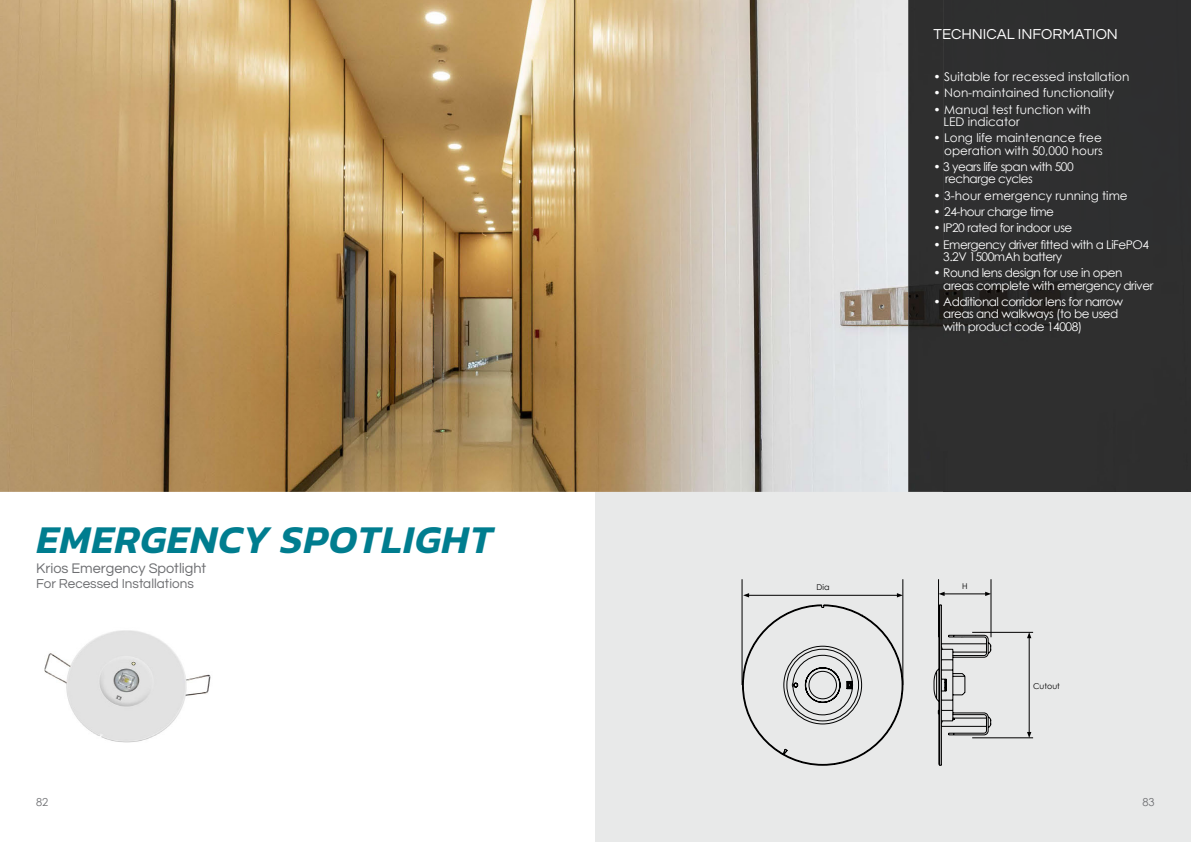
<style>
.page{position:relative;width:1191px;height:842px;background:#fff}
.page>*{position:absolute;margin:0;border:0;box-sizing:border-box;transform-origin:0 0}
.t1{font:italic 600 40px "Kanit";letter-spacing:.025em;color:#007d8f}
.t2{font:15px "Questrial";color:#fff}
.t3{font:14.5px "Questrial";color:#6d6e71}
.t4{font:13.5px "Questrial";color:#6d6e71}
.t5{font:12px/12.2px "Century Gothic";letter-spacing:-.04em;color:#fff}
.t6{font:12px/12.2px "Century Gothic";color:#fff}
.t7{font:11px "Century Gothic";color:#6d6e71}
.t8{font:8px "Century Gothic";color:#000}
</style>
<div class="page">
<div style="left:595px;top:492px;width:596px;height:350px;background:#e8e9e9"></div>
<img style="left:44px;top:630px;width:167px;height:113px">
<img style="left:0;top:0;width:908px;height:492px">
<div style="left:908px;top:0;width:283px;height:492px;background:#2f2f2f"></div>
<div style="left:934px;top:29px;width:182px;height:10px;background:#2f2f30"></div>
<hr style="left:1029px;top:637px;width:1px;height:96px;background:#000">
<svg style="left:1027px;top:633px;width:4px;height:5px"></svg>
<svg style="left:1027px;top:732px;width:4px;height:5px"></svg>
<hr style="left:972px;top:632px;width:61px;height:1px;background:#000">
<hr style="left:972px;top:737px;width:61px;height:1px;background:#000">
<hr style="left:747px;top:595px;width:151px;height:1px;background:#000">
<svg style="left:743px;top:593px;width:6px;height:4px"></svg>
<svg style="left:897px;top:593px;width:5px;height:4px"></svg>
<hr style="left:902px;top:579px;width:1px;height:106px;background:#000">
<hr style="left:943px;top:594px;width:43px;height:1px;background:#000">
<svg style="left:939px;top:592px;width:5px;height:4px"></svg>
<svg style="left:985px;top:592px;width:5px;height:4px"></svg>
<hr style="left:938px;top:579px;width:1px;height:58px;background:#000">
<hr style="left:990px;top:579px;width:1px;height:58px;background:#000">
<svg style="left:742px;top:604px;width:161px;height:162px"></svg>
<svg style="left:933px;top:604px;width:58px;height:162px"></svg>
<hr style="left:742px;top:579px;width:1px;height:106px;background:#000">
<h1 class="t1" style="left:37px;top:508px;width:457px">EMERGENCY SPOTLIGHT</h1>
<p class="t3" style="left:36px;top:561px;width:172px">Krios Emergency Spotlight</p>
<p class="t4" style="left:36px;top:576px;width:159px">For Recessed Installations</p>
<p class="t7" style="left:36px;top:794px;width:14px">82</p>
<p class="t2" style="left:933px;top:27px;width:186px">TECHNICAL INFORMATION</p>
<p class="t6" style="left:933px;top:70px;width:197px">• Suitable for recessed installation</p>
<p class="t6" style="left:933px;top:87px;width:182px">• Non-maintained functionality</p>
<p class="t6" style="left:943px;top:103px;width:149px;text-indent:-10px">• Manual test function with<br>LED indicator</p>
<p class="t6" style="left:933px;top:132px;width:170px;text-align:right">• Long life maintenance free operation with 50,000 hours</p>
<p class="t5" style="left:945px;top:160px;width:130px;text-indent:-11px">• 3 years life span with 500 recharge cycles</p>
<p class="t6" style="left:933px;top:189px;width:196px">• 3-hour emergency running time</p>
<p class="t5" style="left:933px;top:205px;width:122px">• 24-hour charge time</p>
<p class="t5" style="left:933px;top:222px;width:140px">• IP20 rated for indoor use</p>
<p class="t5" style="left:943px;top:238px;width:207px;text-indent:-10px">• Emergency driver fitted with a LiFePO4<br>3.2V 1500mAh battery</p>
<p class="t5" style="left:943px;top:267px;width:211px;text-indent:-10px">• Round lens design for use in open areas complete with emergency driver</p>
<p class="t5" style="left:943px;top:295px;width:181px;line-height:12.7px;text-indent:-10px">• Additional corridor lens for narrow areas and walkways (to be used with product code 14008)</p>
<p class="t8" style="left:816px;top:581px;width:15px">Dia</p>
<p class="t8" style="left:962px;top:581px;width:7px">H</p>
<p class="t8" style="left:1033px;top:681px;width:28px">Cutout</p>
<p class="t7" style="left:1142px;top:794px;width:14px">83</p>
</div>
